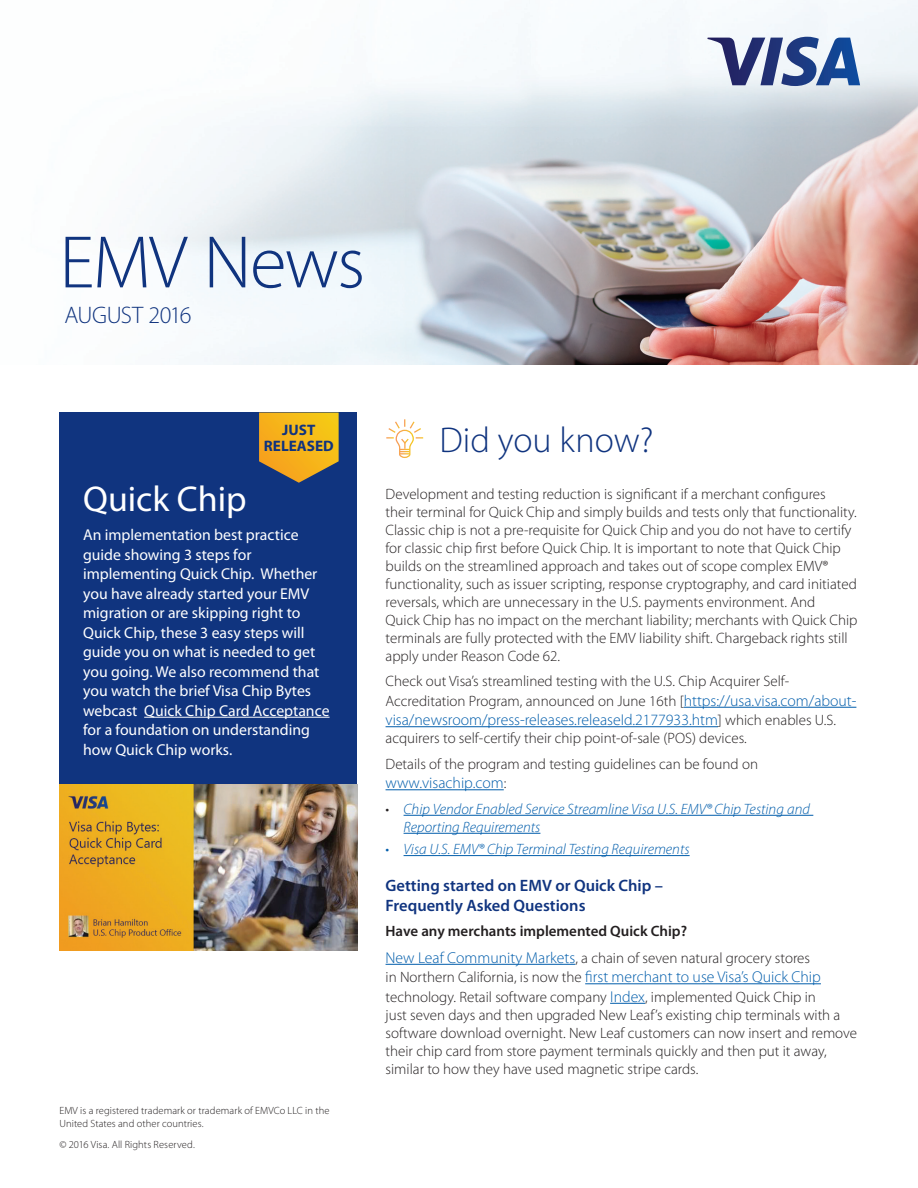
<style>
.page{position:relative;width:918px;height:1188px;background:#fff}
.page>*{position:absolute;margin:0;border:0;box-sizing:border-box;transform-origin:0 0}
.t1{font:300 75px "Myriad Pro";letter-spacing:-.025em;color:#10347f}
.t2{font:300 36px "Myriad Pro";color:#10347f}
.t3{font:36px "Myriad Pro";color:#fff}
.t4{font:300 24px "Myriad Pro";letter-spacing:-.03em;color:#10347f}
.t5{font:600 16.5px/19.5px "Myriad Pro";color:#10347f}
.t6{font:15.75px/19.5px "Myriad Pro";color:#fff}
.t7{font:300 15.75px "Myriad Pro";color:#015dab}
.t8{font:700 15.15px/15.6px "Myriad Pro";color:#10347f;text-align:center}
.t9{font:300 15px/18px "Myriad Pro";color:#231f20}
.t10{font:italic 300 15px/18px "Myriad Pro";color:#015dab}
.t11{font:600 15px "Myriad Pro";color:#231f20}
.t12{font:300 10.5px/13.5px "Myriad Pro";letter-spacing:.01em;color:#231f20}
.s1{font-size:15.75px;color:#015dab}
.s2{font-size:15px;color:#231f20}
.s3{font-style:normal;color:#231f20}
.s4{font-style:normal}
</style>
<div class="page">
<div style="left:59px;top:413px;width:298px;height:382px;background:#10347f"></div>
<hr style="left:144px;top:717px;width:186px;height:1px;background:#fff">
<hr style="left:684px;top:707px;width:172px;height:1px;background:#015dab">
<hr style="left:386px;top:726px;width:332px;height:1px;background:#015dab">
<hr style="left:386px;top:789px;width:118px;height:1px;background:#015dab">
<hr style="left:404px;top:815px;width:409px;height:1px;background:#015dab">
<hr style="left:404px;top:833px;width:136px;height:1px;background:#015dab">
<hr style="left:404px;top:855px;width:286px;height:1px;background:#015dab">
<hr style="left:386px;top:964px;width:189px;height:1px;background:#015dab">
<hr style="left:585px;top:983px;width:236px;height:1px;background:#015dab">
<hr style="left:610px;top:1003px;width:35px;height:1px;background:#015dab">
<img style="left:141px;top:0;width:777px;height:364px">
<svg style="left:707px;top:37px;width:153px;height:49px"></svg>
<svg style="left:259px;top:413px;width:80px;height:70px"></svg>
<img style="left:59px;top:784px;width:298px;height:166px">
<svg style="left:386px;top:419px;width:37px;height:39px"></svg>
<h1 class="t1" style="left:59px;top:217px;width:307px">EMV News</h1>
<h2 class="t4" style="left:65px;top:301px;width:129px">AUGUST 2016</h2>
<p class="t8" style="left:264px;top:422px;width:71px">JUST<br>RELEASED</p>
<h1 class="t3" style="left:83px;top:477px;width:165px">Quick Chip</h1>
<p class="t6" style="left:83px;top:525px;width:248px">An implementation best practice guide showing 3 steps for implementing Quick Chip. Whether you have already started your EMV migration or are skipping right to<br>Quick Chip, these 3 easy steps will guide you on what is needed to get you going. We also recommend that you watch the brief Visa Chip Bytes webcast Quick Chip Card Acceptance for a foundation on understanding how Quick Chip works.</p>
<p class="t12" style="left:59px;top:1104px;width:272px">EMV is a registered trademark or trademark of EMVCo LLC in the<br>United States and other countries.</p>
<p class="t12" style="left:59px;top:1138px;width:137px">© 2016 Visa. All Rights Reserved.</p>
<h2 class="t2" style="left:440px;top:418px;width:216px">Did you know?</h2>
<p class="t9" style="left:386px;top:485px;width:473px">Development and testing reduction is signifcant if a merchant confgures<br>their terminal for Quick Chip and simply builds and tests only that functionality.<br>Classic chip is not a pre-requisite for Quick Chip and you do not have to certify for classic chip frst before Quick Chip. It is important to note that Quick Chip builds on the streamlined approach and takes out of scope complex EMV® functionality, such as issuer scripting, response cryptography, and card initiated reversals, which are unnecessary in the U.S. payments environment. And<br>Quick Chip has no impact on the merchant liability; merchants with Quick Chip terminals are fully protected with the EMV liability shift. Chargeback rights still apply under Reason Code 62.</p>
<p class="t9" style="left:386px;top:671px;width:472px;line-height:19.5px">Check out Visa’s streamlined testing with the U.S. Chip Acquirer Self-<br>Accreditation Program, announced on June 16th [<span class="s1">https://usa.visa.com/about-</span></p>
<p class="t7" style="left:386px;top:710px;width:452px">visa/newsroom/press-releases.releaseId.2177933.htm<span class="s2">] which enables U.S.</span></p>
<p class="t9" style="left:386px;top:729px;width:363px">acquirers to self-certify their chip point-of-sale (POS) devices.</p>
<p class="t9" style="left:386px;top:755px;width:374px">Details of the program and testing guidelines can be found on</p>
<p class="t7" style="left:386px;top:773px;width:122px">www.visachip.com<span class="s2">:</span></p>
<p class="t10" style="left:404px;top:800px;width:408px;text-indent:-18px"><span class="s3">•</span> Chip Vendor Enabled Service Streamline Visa U.S. EMV® Chip Testing and<br>Reporting Requirements</p>
<p class="t10" style="left:386px;top:840px;width:306px"><span class="s4">•</span> Visa U.S. EMV® Chip Terminal Testing Requirements</p>
<p class="t5" style="left:386px;top:876px;width:279px">Getting started on EMV or Quick Chip –<br>Frequently Asked Questions</p>
<p class="t11" style="left:386px;top:921px;width:303px">Have any merchants implemented Quick Chip?</p>
<p class="t9" style="left:386px;top:949px;width:426px"><span class="s1">New Leaf Community Markets</span>, a chain of seven natural grocery stores</p>
<p class="t7" style="left:386px;top:968px;width:437px"><span class="s2">in Northern California, is now the</span> frst merchant to use Visa’s Quick Chip</p>
<p class="t9" style="left:386px;top:988px;width:473px">technology. Retail software company <span class="s1">Index</span>, implemented Quick Chip in<br>just seven days and then upgraded New Leaf’s existing chip terminals with a software download overnight. New Leaf customers can now insert and remove their chip card from store payment terminals quickly and then put it away, similar to how they have used magnetic stripe cards.</p>
</div>
